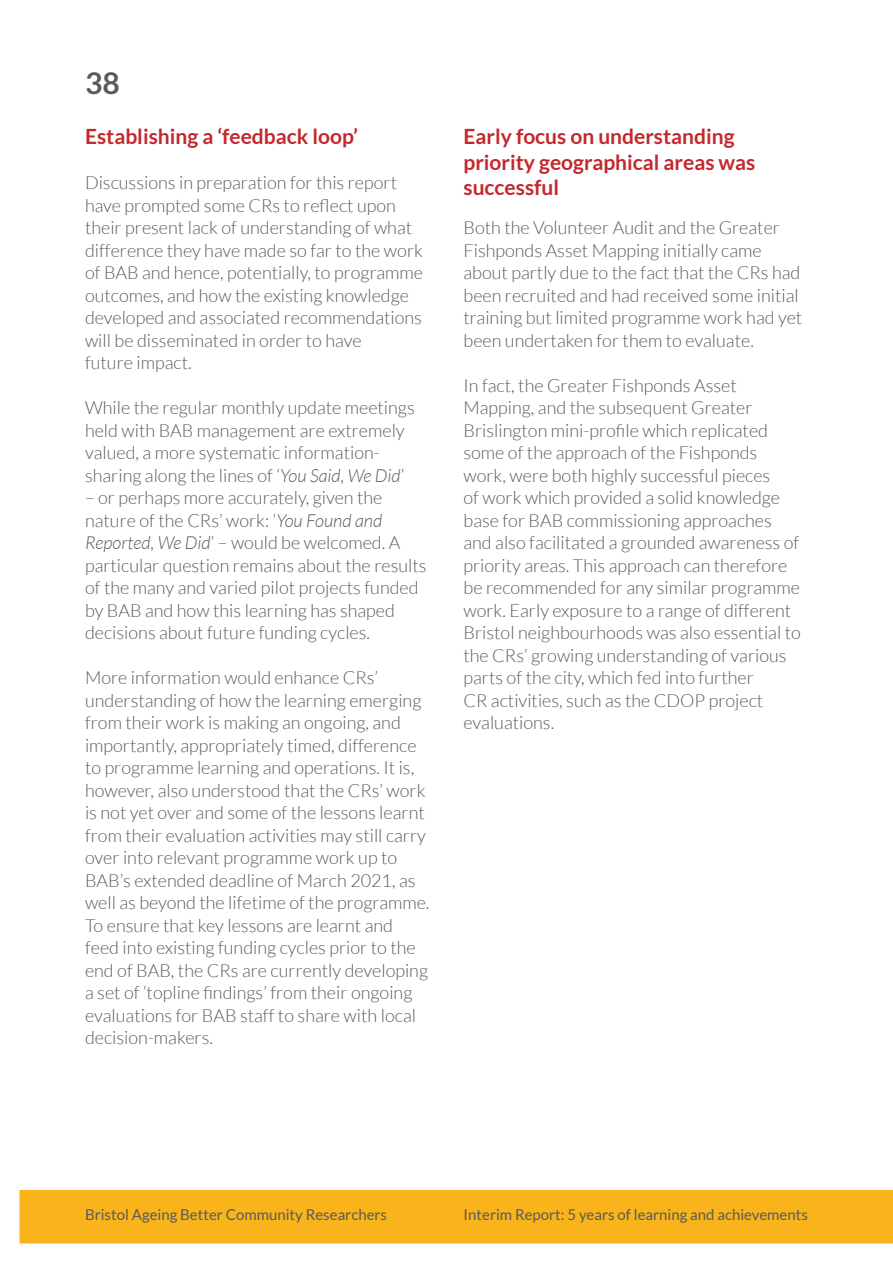
<style>
.page{position:relative;width:893px;height:1263px;background:#fff}
.page>*{position:absolute;margin:0;border:0;box-sizing:border-box;transform-origin:0 0}
.t1{font:700 30px "Lato";color:#595a5c}
.t2{font:700 21px/25.5px "Lato";color:#c3282d}
.t3{font:300 18px/22.5px "Lato";color:#595a5c}
.t4{font:15px "Lato";color:#595a5c}
.s1{font-style:italic}
</style>
<div class="page">
<div style="left:19px;top:1190px;width:874px;height:54px;background:#fab41b"></div>
<h1 class="t1" style="left:85px;top:65px;width:36px">38</h1>
<p class="t2" style="left:85px;top:124px;width:274px">Establishing a ‘feedback loop’</p>
<p class="t3" style="left:85px;top:171px;width:339px">Discussions in preparation for this report have prompted some CRs to reflect upon their present lack of understanding of what difference they have made so far to the work of BAB and hence, potentially, to programme outcomes, and how the existing knowledge developed and associated recommendations will be disseminated in order to have<br>future impact.</p>
<p class="t3" style="left:85px;top:396px;width:331px">While the regular monthly update meetings held with BAB management are extremely valued, a more systematic information&shy;sharing along the lines of ‘<span class="s1">You Said, We Did</span>’</p>
<p class="t3" style="left:85px;top:486px;width:343px">– or perhaps more accurately, given the nature of the CRs’ work: ‘<span class="s1">You Found and Reported, We Did</span>’ – would be welcomed. A particular question remains about the results of the many and varied pilot projects funded by BAB and how this learning has shaped decisions about future funding cycles.</p>
<p class="t3" style="left:85px;top:666px;width:346px">More information would enhance CRs’ understanding of how the learning emerging from their work is making an ongoing, and importantly, appropriately timed, difference to programme learning and operations. It is, however, also understood that the CRs’ work is not yet over and some of the lessons learnt from their evaluation activities may still carry over into relevant programme work up to BAB’s extended deadline of March 2021, as well as beyond the lifetime of the programme.<br>To ensure that key lessons are learnt and feed into existing funding cycles prior to the end of BAB, the CRs are currently developing a set of ‘topline findings’ from their ongoing evaluations for BAB staff to share with local decision-makers.</p>
<p class="t2" style="left:463px;top:124px;width:293px">Early focus on understanding priority geographical areas was successful</p>
<p class="t3" style="left:463px;top:216px;width:340px">Both the Volunteer Audit and the Greater Fishponds Asset Mapping initially came about partly due to the fact that the CRs had been recruited and had received some initial training but limited programme work had yet been undertaken for them to evaluate.</p>
<p class="t3" style="left:463px;top:374px;width:339px">In fact, the Greater Fishponds Asset Mapping, and the subsequent Greater Brislington mini-profile which replicated some of the approach of the Fishponds work, were both highly successful pieces<br>of work which provided a solid knowledge base for BAB commissioning approaches and also facilitated a grounded awareness of priority areas. This approach can therefore be recommended for any similar programme work. Early exposure to a range of different Bristol neighbourhoods was also essential to the CRs’ growing understanding of various parts of the city, which fed into further<br>CR activities, such as the CDOP project evaluations.</p>
<p class="t4" style="left:85px;top:1206px;width:304px">Bristol Ageing Better Community Researchers</p>
<p class="t4" style="left:464px;top:1206px;width:346px">Interim Report: 5 years of learning and achievements</p>
</div>
